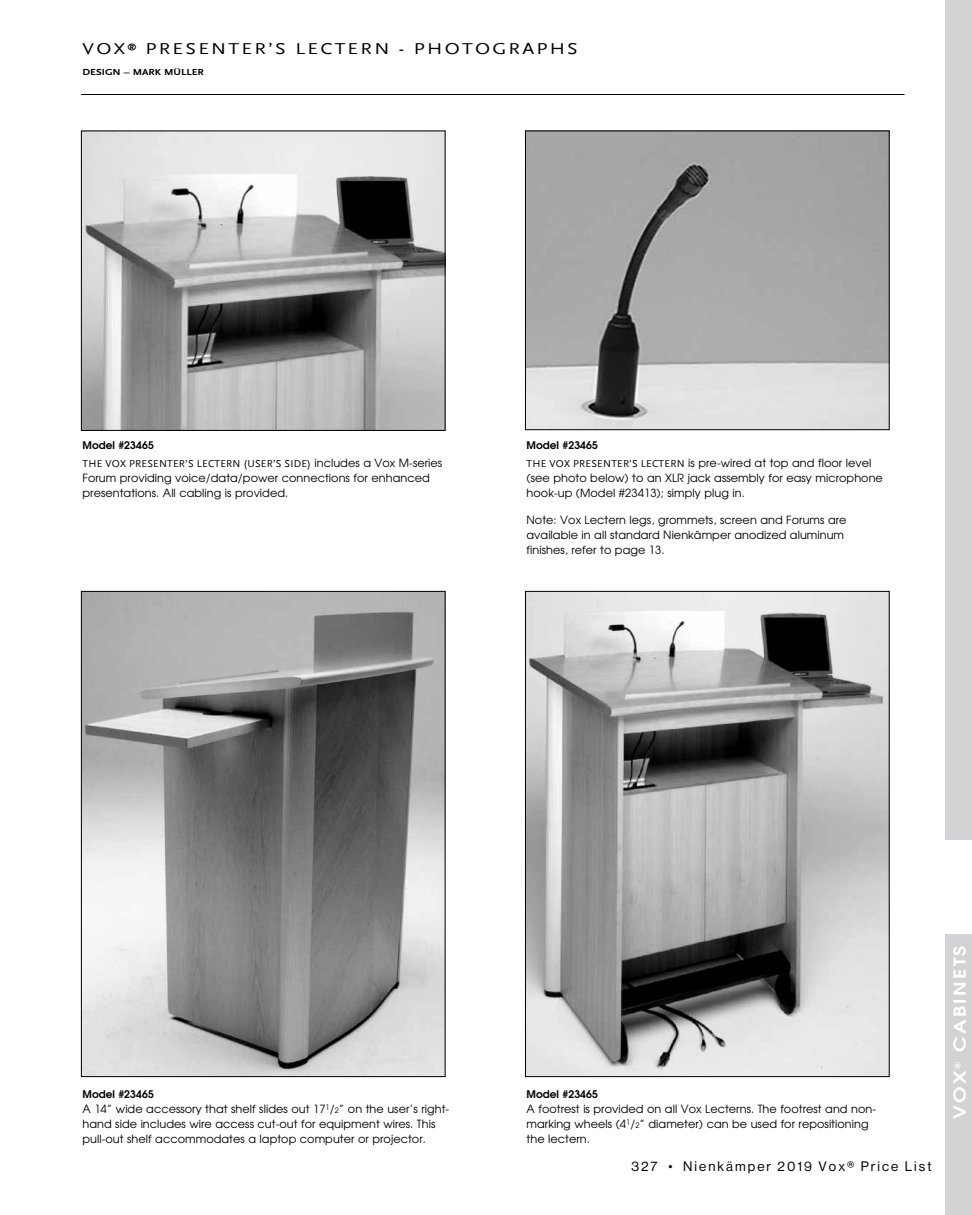
<style>
.page{position:relative;width:972px;height:1215px;background:#fff}
.page>*{position:absolute;margin:0;border:0;box-sizing:border-box;transform-origin:0 0}
.t1{font:16.5px "Scala Sans";letter-spacing:.115em;color:#000;scale:1.2 1}
.t2{font:700 16.5px "Te X Gyre Adventor";letter-spacing:.115em;color:#fff;scale:1.2 1}
.t3{font:13.5px "N Haas Grotesk DS Pro 55 Rg";letter-spacing:.15em;color:#000}
.t4{font:11.25px/15px "Te X Gyre Adventor";letter-spacing:.005em;color:#000}
.t5{font:10.5px "Scala Sans";letter-spacing:.02em;color:#000}
.t6{font:700 10.5px "Te X Gyre Adventor";letter-spacing:.005em;color:#000}
.t7{font:700 9px "Scala Sans";color:#000;scale:1.2 1}
.s1{font-family:"Te X Gyre Adventor";font-size:11.25px}
.s2{font-family:"Scala Sans";font-size:10.5px}
.s3{font-size:7.5px}
</style>
<div class="page">
<hr style="left:81px;top:94px;width:823px;height:1px;background:#000">
<img style="left:83px;top:133px;width:361px;height:296px">
<div style="left:81px;top:131px;width:365px;height:300px;border:1px solid #000"></div>
<img style="left:527px;top:133px;width:361px;height:295px">
<div style="left:525px;top:131px;width:365px;height:299px;border:1px solid #000"></div>
<img style="left:527px;top:593px;width:361px;height:482px">
<img style="left:83px;top:593px;width:361px;height:482px">
<div style="left:945px;top:0;width:27px;height:93px;background:#d1d3d4"></div>
<div style="left:945px;top:93px;width:27px;height:94px;background:#d1d3d4"></div>
<div style="left:945px;top:187px;width:27px;height:93px;background:#d1d3d4"></div>
<div style="left:945px;top:280px;width:27px;height:94px;background:#d1d3d4"></div>
<div style="left:945px;top:374px;width:27px;height:93px;background:#d1d3d4"></div>
<div style="left:945px;top:467px;width:27px;height:94px;background:#d1d3d4"></div>
<div style="left:945px;top:561px;width:27px;height:93px;background:#d1d3d4"></div>
<div style="left:945px;top:654px;width:27px;height:93px;background:#d1d3d4"></div>
<div style="left:945px;top:747px;width:27px;height:94px;background:#d1d3d4"></div>
<div style="left:945px;top:934px;width:27px;height:94px;background:#d1d3d4"></div>
<div style="left:945px;top:1028px;width:27px;height:93px;background:#d1d3d4"></div>
<div style="left:945px;top:1121px;width:27px;height:94px;background:#d1d3d4"></div>
<h1 class="t1" style="left:83px;top:40px;width:414px">VOX<sup>®</sup> PRESENTER’S LECTERN - PHOTOGRAPHS</h1>
<p class="t7" style="left:82px;top:67px;width:103px">DESIGN – MARK MÜLLER</p>
<p class="t6" style="left:82px;top:436px;width:73px">Model #23465</p>
<p class="t5" style="left:83px;top:458px;width:361px">THE VOX PRESENTER’S LECTERN (USER’S SIDE) <span class="s1">includes a Vox M-series</span></p>
<p class="t4" style="left:83px;top:469px;width:349px">Forum providing voice/data/power connections for enhanced presentations. All cabling is provided.</p>
<p class="t6" style="left:527px;top:436px;width:73px">Model #23465</p>
<p class="t4" style="left:527px;top:454px;width:358px"><span class="s2">THE VOX PRESENTER’S LECTERN</span> is pre-wired at top and floor level (see photo below) to an XLR jack assembly for easy microphone hook-up (Model #23413); simply plug in.</p>
<p class="t4" style="left:527px;top:511px;width:322px">Note: Vox Lectern legs, grommets, screen and Forums are available in all standard Nienkämper anodized aluminum finishes, refer to page 13.</p>
<p class="t6" style="left:82px;top:1085px;width:73px">Model #23465</p>
<p class="t4" style="left:82px;top:1100px;width:368px">A 14” wide accessory that shelf slides out 17<sup>1</sup>/<span class="s3">2</span>” on the user’s right&shy;hand side includes wire access cut-out for equipment wires. This pull-out shelf accommodates a laptop computer or projector.</p>
<p class="t6" style="left:527px;top:1085px;width:73px">Model #23465</p>
<p class="t4" style="left:527px;top:1100px;width:351px">A footrest is provided on all Vox Lecterns. The footrest and non&shy;marking wheels (4<sup>1</sup>/<span class="s3">2</span>” diameter) can be used for repositioning the lectern.</p>
<p class="t3" style="left:631px;top:1159px;width:302px">327 • Nienkämper 2019 Vox® Price List</p>
<h1 class="t2" style="left:946px;top:1119px;width:146px;rotate:-90deg">VOX<sup>®</sup> CABINETS</h1>
</div>
